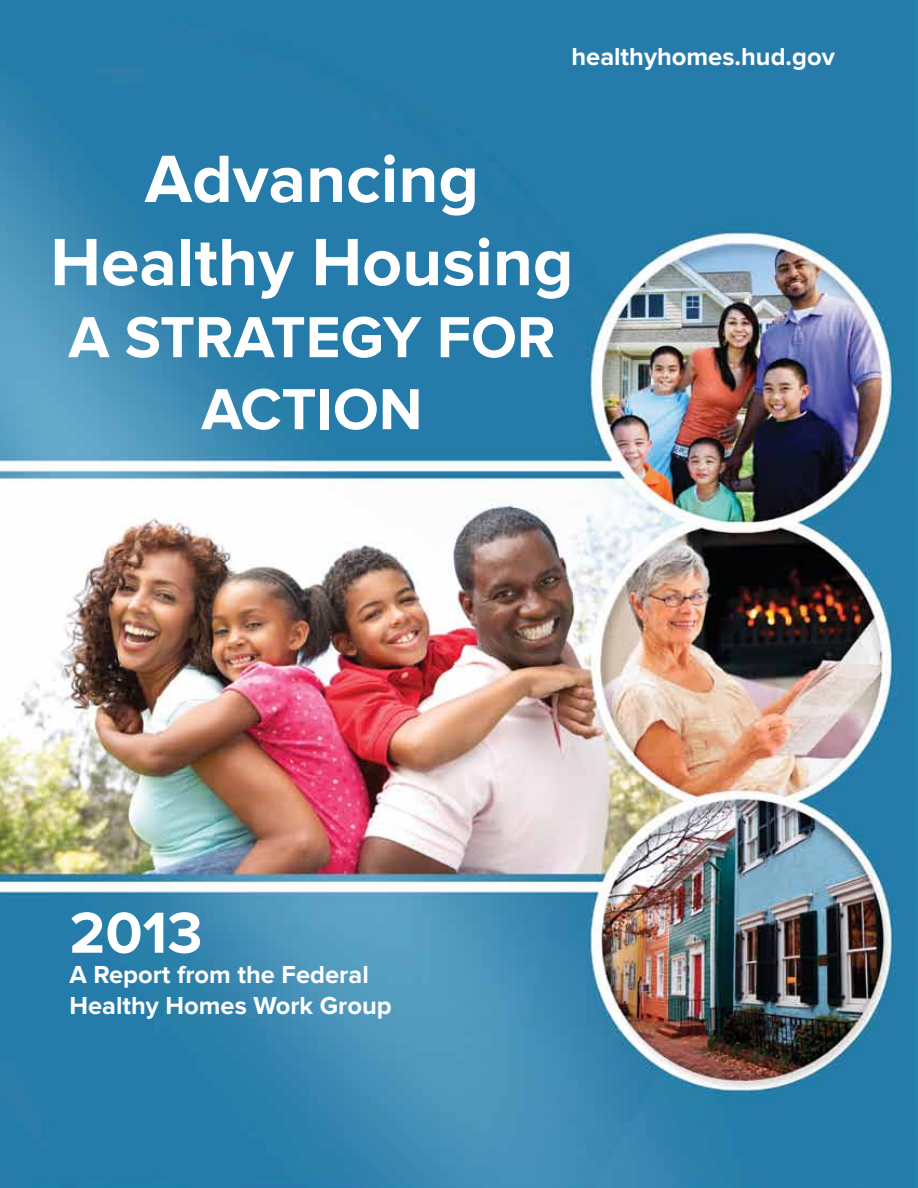
<style>
.page{position:relative;width:918px;height:1188px;background:#fff}
.page>*{position:absolute;margin:0;border:0;box-sizing:border-box;transform-origin:0 0}
.t1{font:700 69.3px/83.2px "Proxima Nova";color:#fff;text-align:center}
.t2{font:700 60px/72px "Proxima Nova";color:#fff;text-align:center}
.t3{font:700 25.5px/30.6px "Proxima Nova";color:#fff}
</style>
<div class="page">
<img style="left:0;top:0;width:918px;height:1188px">
<p class="t3" style="left:571px;top:42px;width:265px">healthyhomes.hud.gov</p>
<h1 class="t1" style="left:50px;top:139px;width:525px">Advancing<br>Healthy Housing</h1>
<h2 class="t2" style="left:68px;top:303px;width:489px">A STRATEGY FOR<br>ACTION</h2>
<h2 class="t2" style="left:69px;top:898px;width:135px">2013</h2>
<p class="t3" style="left:69px;top:960px;width:324px">A Report from the Federal<br>Healthy Homes Work Group</p>
</div>
